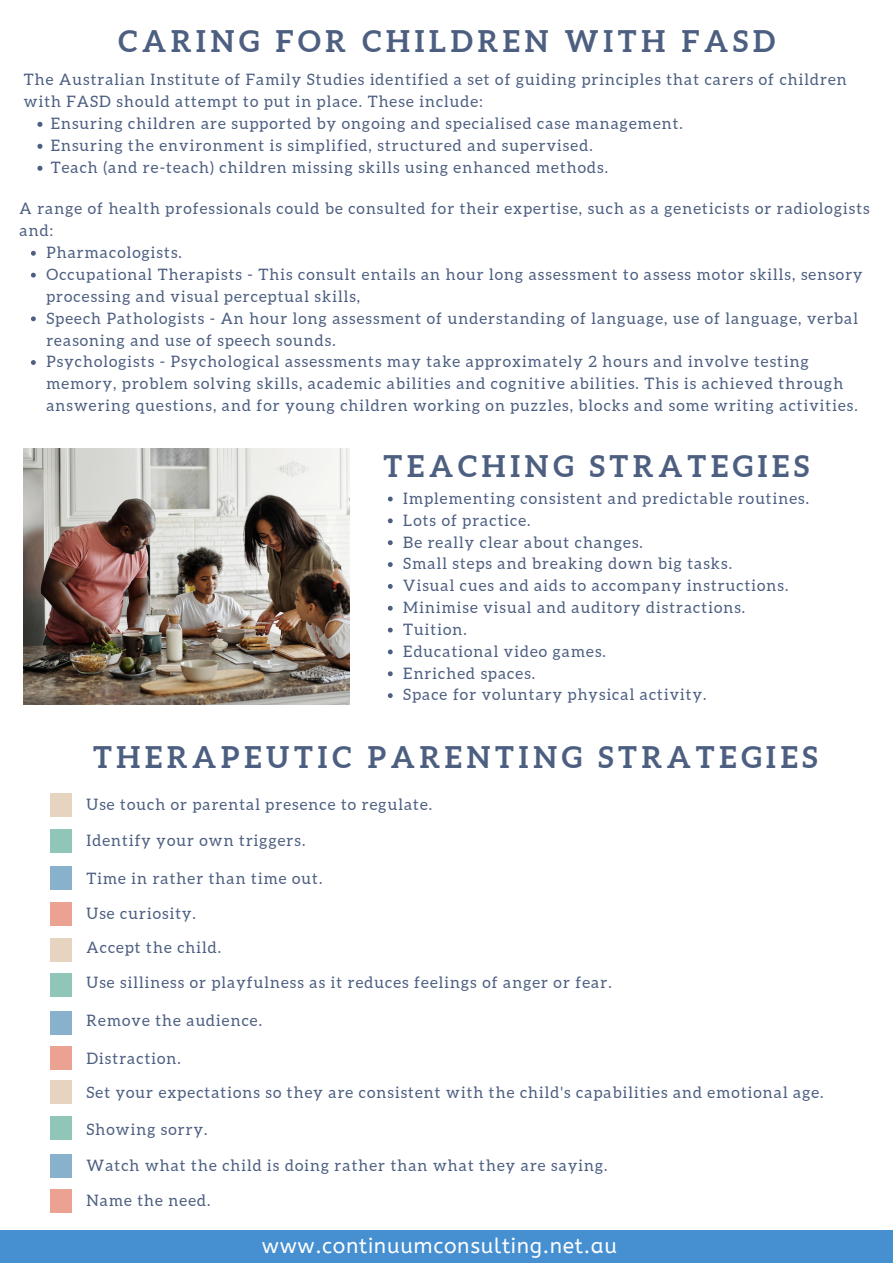
<style>
.page{position:relative;width:893px;height:1263px;background:#fff}
.page>*{position:absolute;margin:0;border:0;box-sizing:border-box;transform-origin:0 0}
.t1{font:700 29.78px "Aleo";letter-spacing:.16em;color:#4d5f81}
.t2{font:21px "A Bee Zee";letter-spacing:.03em;color:#fff}
.t3{font:15.75px/21.8px "Aleo";letter-spacing:.07em;color:#4d5f81}
</style>
<div class="page">
<img style="left:24px;top:448px;width:325px;height:256px">
<div style="left:0;top:1230px;width:893px;height:33px;background:#468fd1"></div>
<svg style="left:31px;top:251px;width:5px;height:5px"></svg>
<svg style="left:31px;top:273px;width:5px;height:5px"></svg>
<svg style="left:31px;top:316px;width:5px;height:5px"></svg>
<svg style="left:31px;top:360px;width:5px;height:5px"></svg>
<svg style="left:37px;top:122px;width:5px;height:5px"></svg>
<svg style="left:37px;top:144px;width:5px;height:5px"></svg>
<svg style="left:37px;top:166px;width:5px;height:5px"></svg>
<svg style="left:388px;top:497px;width:5px;height:4px"></svg>
<svg style="left:388px;top:518px;width:5px;height:5px"></svg>
<svg style="left:388px;top:540px;width:5px;height:5px"></svg>
<svg style="left:388px;top:562px;width:5px;height:5px"></svg>
<svg style="left:388px;top:584px;width:5px;height:5px"></svg>
<svg style="left:388px;top:606px;width:5px;height:5px"></svg>
<svg style="left:388px;top:628px;width:5px;height:4px"></svg>
<svg style="left:388px;top:649px;width:5px;height:5px"></svg>
<svg style="left:388px;top:671px;width:5px;height:5px"></svg>
<svg style="left:388px;top:693px;width:5px;height:5px"></svg>
<div style="left:50px;top:793px;width:21px;height:24px;background:#e7d4c0"></div>
<div style="left:50px;top:829px;width:21px;height:23px;background:#90c6b7"></div>
<div style="left:50px;top:867px;width:21px;height:23px;background:#88b2cc"></div>
<div style="left:50px;top:902px;width:21px;height:23px;background:#eba291"></div>
<div style="left:50px;top:938px;width:21px;height:23px;background:#e7d4c0"></div>
<div style="left:50px;top:973px;width:21px;height:24px;background:#90c6b7"></div>
<div style="left:50px;top:1011px;width:21px;height:23px;background:#88b2cc"></div>
<div style="left:50px;top:1047px;width:21px;height:23px;background:#eba291"></div>
<div style="left:50px;top:1081px;width:21px;height:23px;background:#e7d4c0"></div>
<div style="left:50px;top:1116px;width:21px;height:23px;background:#90c6b7"></div>
<div style="left:50px;top:1154px;width:21px;height:23px;background:#88b2cc"></div>
<div style="left:50px;top:1189px;width:21px;height:24px;background:#eba291"></div>
<h1 class="t1" style="left:118px;top:24px;width:658px">CARING FOR CHILDREN WITH FASD</h1>
<p class="t3" style="left:24px;top:69px;width:824px">The Australian Institute of Family Studies identified a set of guiding principles that carers of children with FASD should attempt to put in place. These include:</p>
<p class="t3" style="left:51px;top:112px;width:634px">Ensuring children are supported by ongoing and specialised case management.<br>Ensuring the environment is simplified, structured and supervised.<br>Teach (and re-teach) children missing skills using enhanced methods.</p>
<p class="t3" style="left:20px;top:198px;width:851px">A range of health professionals could be consulted for their expertise, such as a geneticists or radiologists and:</p>
<p class="t3" style="left:46px;top:242px;width:817px">Pharmacologists.<br>Occupational Therapists - This consult entails an hour long assessment to assess motor skills, sensory processing and visual perceptual skills,<br>Speech Pathologists - An hour long assessment of understanding of language, use of language, verbal reasoning and use of speech sounds.<br>Psychologists - Psychological assessments may take approximately 2 hours and involve testing memory, problem solving skills, academic abilities and cognitive abilities. This is achieved through answering questions, and for young children working on puzzles, blocks and some writing activities.</p>
<h1 class="t1" style="left:383px;top:449px;width:427px">TEACHING STRATEGIES</h1>
<p class="t3" style="left:403px;top:487px;width:407px">Implementing consistent and predictable routines.<br>Lots of practice.<br>Be really clear about changes.<br>Small steps and breaking down big tasks.<br>Visual cues and aids to accompany instructions.<br>Minimise visual and auditory distractions.<br>Tuition.<br>Educational video games.<br>Enriched spaces.<br>Space for voluntary physical activity.</p>
<h1 class="t1" style="left:93px;top:740px;width:726px">THERAPEUTIC PARENTING STRATEGIES</h1>
<p class="t3" style="left:86px;top:794px;width:347px">Use touch or parental presence to regulate.</p>
<p class="t3" style="left:86px;top:829px;width:220px">Identify your own triggers.</p>
<p class="t3" style="left:86px;top:867px;width:237px">Time in rather than time out.</p>
<p class="t3" style="left:86px;top:902px;width:111px">Use curiosity.</p>
<p class="t3" style="left:86px;top:936px;width:136px">Accept the child.</p>
<p class="t3" style="left:86px;top:971px;width:526px">Use silliness or playfulness as it reduces feelings of anger or fear.</p>
<p class="t3" style="left:86px;top:1009px;width:177px">Remove the audience.</p>
<p class="t3" style="left:86px;top:1047px;width:96px">Distraction.</p>
<p class="t3" style="left:86px;top:1081px;width:738px">Set your expectations so they are consistent with the child's capabilities and emotional age.</p>
<p class="t3" style="left:86px;top:1119px;width:122px">Showing sorry.</p>
<p class="t3" style="left:86px;top:1154px;width:522px">Watch what the child is doing rather than what they are saying.</p>
<p class="t3" style="left:86px;top:1190px;width:125px">Name the need.</p>
<h2 class="t2" style="left:262px;top:1233px;width:357px">www.continuumconsulting.net.au</h2>
</div>
